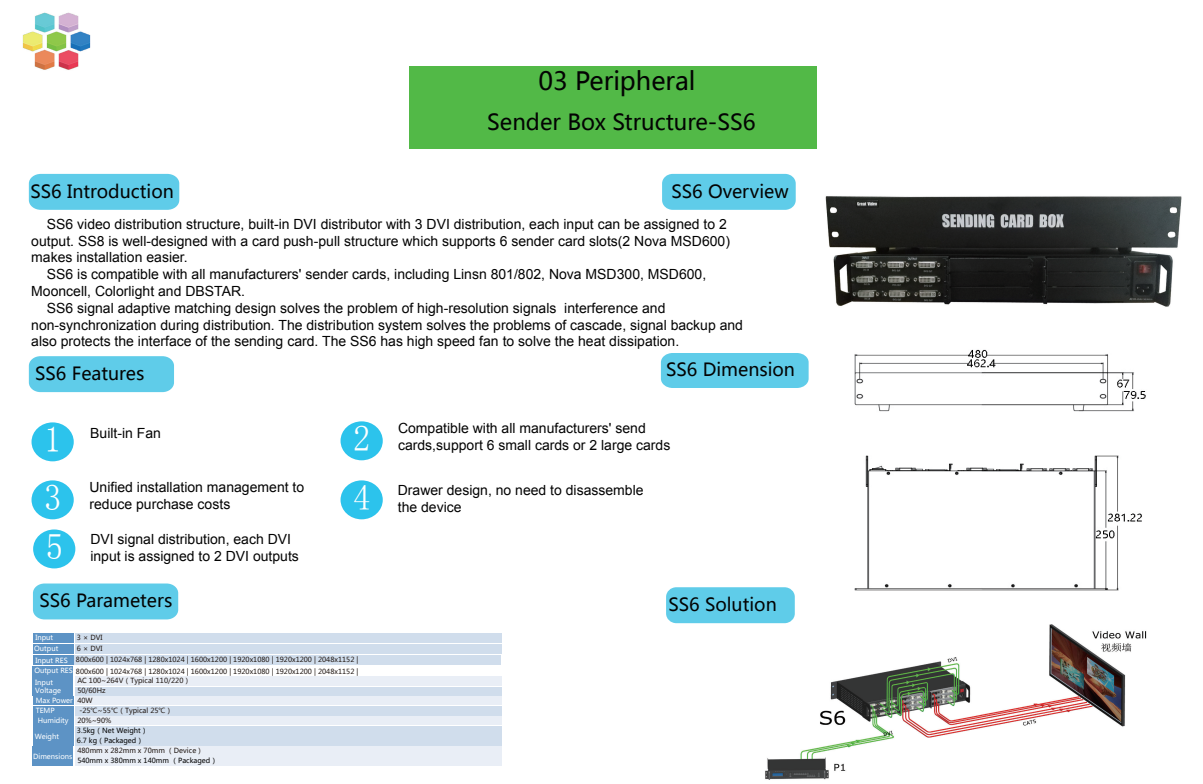
<style>
.page{position:relative;width:1203px;height:784px;background:#fff}
.page>*{position:absolute;margin:0;border:0;box-sizing:border-box;transform-origin:0 0}
.t1{font:36px "Sim Sun";color:#fff;scale:.96 1}
.t2{font:25px "Microsoft Ya Hei";color:#030303}
.t3{font:22px "Microsoft Ya Hei";color:#030303}
.t4{font:18px "Microsoft Ya Hei";color:#030303}
.t5{font:14px/16.8px "Arial";color:#030303}
.t6{font:7px/10px "Microsoft Ya Hei";color:#211814}
.t7{font:7px/10px "Microsoft Ya Hei";color:#fff}
.t8{font:7px/10px "Microsoft Ya Hei";color:#030303}
</style>
<div class="page">
<img style="left:694px;top:588px;width:453px;height:192px">
<img style="left:837px;top:349px;width:310px;height:263px">
<div style="left:409px;top:66px;width:408px;height:82px;background:#52b947"></div>
<img style="left:22px;top:12px;width:69px;height:58px">
<div style="left:341px;top:480px;width:42px;height:39px;background:#2cc3ec;border-radius:50%"></div>
<div style="left:341px;top:421px;width:42px;height:39px;background:#2cc3ec;border-radius:50%"></div>
<div style="left:32px;top:480px;width:42px;height:39px;background:#2cc3ec;border-radius:50%"></div>
<div style="left:32px;top:422px;width:42px;height:39px;background:#2cc3ec;border-radius:50%"></div>
<div style="left:29px;top:174px;width:150px;height:36px;background:#5fcce9"></div>
<div style="left:29px;top:356px;width:145px;height:36px;background:#5fcce9"></div>
<div style="left:33px;top:584px;width:145px;height:35px;background:#5fcce9"></div>
<div style="left:662px;top:174px;width:134px;height:36px;background:#5fcce9;border-radius:10px"></div>
<div style="left:33px;top:529px;width:42px;height:39px;background:#2cc3ec;border-radius:50%"></div>
<div style="left:33px;top:676px;width:40px;height:19px;background:#5d93c5"></div>
<div style="left:33px;top:696px;width:40px;height:9px;background:#5d93c5"></div>
<div style="left:33px;top:706px;width:40px;height:9px;background:#5d93c5"></div>
<div style="left:33px;top:716px;width:40px;height:9px;background:#5d93c5"></div>
<div style="left:33px;top:726px;width:40px;height:19px;background:#5d93c5"></div>
<div style="left:33px;top:747px;width:40px;height:19px;background:#5d93c5"></div>
<div style="left:75px;top:687px;width:427px;height:9px;background:#d0ddec"></div>
<div style="left:75px;top:706px;width:427px;height:10px;background:#d0ddec"></div>
<div style="left:75px;top:726px;width:427px;height:20px;background:#d0ddec"></div>
<div style="left:75px;top:747px;width:427px;height:19px;background:#e9eef6"></div>
<div style="left:75px;top:677px;width:427px;height:9px;background:#e9eef6"></div>
<div style="left:75px;top:697px;width:427px;height:8px;background:#e9eef6"></div>
<div style="left:75px;top:716px;width:427px;height:9px;background:#e9eef6"></div>
<div style="left:33px;top:633px;width:40px;height:10px;background:#5d93c5"></div>
<div style="left:75px;top:633px;width:427px;height:10px;background:#d0ddec"></div>
<div style="left:33px;top:644px;width:40px;height:9px;background:#5d93c5"></div>
<div style="left:75px;top:644px;width:427px;height:9px;background:#d0ddec"></div>
<div style="left:661px;top:353px;width:148px;height:35px;background:#5fcce9"></div>
<div style="left:666px;top:587px;width:129px;height:36px;background:#5fcce9;border-radius:10px"></div>
<div style="left:33px;top:655px;width:41px;height:10px;background:#5d93c5"></div>
<div style="left:74px;top:655px;width:427px;height:10px;background:#d0ddec"></div>
<div style="left:33px;top:666px;width:40px;height:10px;background:#5d93c5"></div>
<img style="left:825px;top:196px;width:357px;height:111px">
<p class="t4" style="left:30px;top:179px;width:145px">SS6 Introduction</p>
<h2 class="t2" style="left:539px;top:65px;width:158px">03 Peripheral</h2>
<h3 class="t3" style="left:487px;top:107px;width:270px">Sender Box Structure-SS6</h3>
<p class="t4" style="left:671px;top:179px;width:119px">SS6 Overview</p>
<p class="t5" style="left:47px;top:216px;width:682px">SS6 video distribution structure, built-in DVI distributor with 3 DVI distribution, each input can be assigned to 2</p>
<p class="t5" style="left:31px;top:232px;width:700px">output. SS8 is well-designed with a card push-pull structure which supports 6 sender card slots(2 Nova MSD600)</p>
<p class="t5" style="left:31px;top:249px;width:158px">makes installation easier.</p>
<p class="t5" style="left:47px;top:266px;width:661px">SS6 is compatible with all manufacturers' sender cards, including Linsn 801/802, Nova MSD300, MSD600,</p>
<p class="t5" style="left:31px;top:283px;width:215px">Mooncell, Colorlight and DBSTAR.</p>
<p class="t5" style="left:47px;top:300px;width:620px">SS6 signal adaptive matching design solves the problem of high-resolution signals interference and</p>
<p class="t5" style="left:31px;top:316px;width:713px">non-synchronization during distribution. The distribution system solves the problems of cascade, signal backup and</p>
<p class="t5" style="left:31px;top:333px;width:650px">also protects the interface of the sending card. The SS6 has high speed fan to solve the heat dissipation.</p>
<p class="t4" style="left:35px;top:361px;width:111px">SS6 Features</p>
<h1 class="t1" style="left:44px;top:421px;width:20px">1</h1>
<h1 class="t1" style="left:44px;top:479px;width:20px">3</h1>
<p class="t5" style="left:90px;top:425px;width:72px">Built-in Fan</p>
<p class="t5" style="left:89px;top:479px;width:216px">Unified installation management to reduce purchase costs</p>
<h1 class="t1" style="left:46px;top:528px;width:20px">5</h1>
<p class="t5" style="left:90px;top:531px;width:210px">DVI signal distribution, each DVI input is assigned to 2 DVI outputs</p>
<p class="t4" style="left:39px;top:589px;width:135px">SS6 Parameters</p>
<p class="t7" style="left:35px;top:633px;width:19px">Input</p>
<p class="t6" style="left:77px;top:633px;width:27px">3 × DVI</p>
<p class="t7" style="left:34px;top:643px;width:26px">Output</p>
<p class="t6" style="left:77px;top:643px;width:27px">6 × DVI</p>
<h1 class="t1" style="left:353px;top:420px;width:20px">2</h1>
<h1 class="t1" style="left:353px;top:479px;width:20px">4</h1>
<p class="t7" style="left:34px;top:655px;width:40px;line-height:10.4px">Input RES<br>Output RES</p>
<p class="t6" style="left:76px;top:654px;width:284px;line-height:11.9px">800x600 | 1024x768 | 1280x1024 | 1600x1200 | 1920x1080 | 1920x1200 | 2048x1152 |<br>800x600 | 1024x768 | 1280x1024 | 1600x1200 | 1920x1080 | 1920x1200 | 2048x1152 |</p>
<p class="t6" style="left:77px;top:676px;width:115px">AC 100~264V（Typical 110/220）<br>50/60Hz<br>40W<br>-25℃~55℃（Typical 25℃）<br>20%~90%</p>
<p class="t8" style="left:77px;top:726px;width:72px">3.5kg（Net Weight）<br>6.7 kg（Packaged）</p>
<p class="t6" style="left:77px;top:746px;width:127px">480mm x 282mm x 70mm （Device）</p>
<p class="t7" style="left:35px;top:678px;width:27px;line-height:8.4px">Input<br>Voltage</p>
<p class="t7" style="left:36px;top:696px;width:39px">Max Power<br>TEMP<br>Humidity</p>
<p class="t7" style="left:35px;top:732px;width:26px">Weight</p>
<p class="t7" style="left:33px;top:751px;width:41px">Dimensions</p>
<p class="t8" style="left:77px;top:755px;width:142px">540mm x 380mm x 140mm （Packaged）</p>
<p class="t4" style="left:666px;top:358px;width:130px">SS6 Dimension</p>
<p class="t5" style="left:398px;top:420px;width:274px">Compatible with all manufacturers' send cards,support 6 small cards or 2 large cards</p>
<p class="t5" style="left:398px;top:482px;width:247px">Drawer design, no need to disassemble the device</p>
<p class="t4" style="left:668px;top:592px;width:110px">SS6 Solution</p>
</div>
